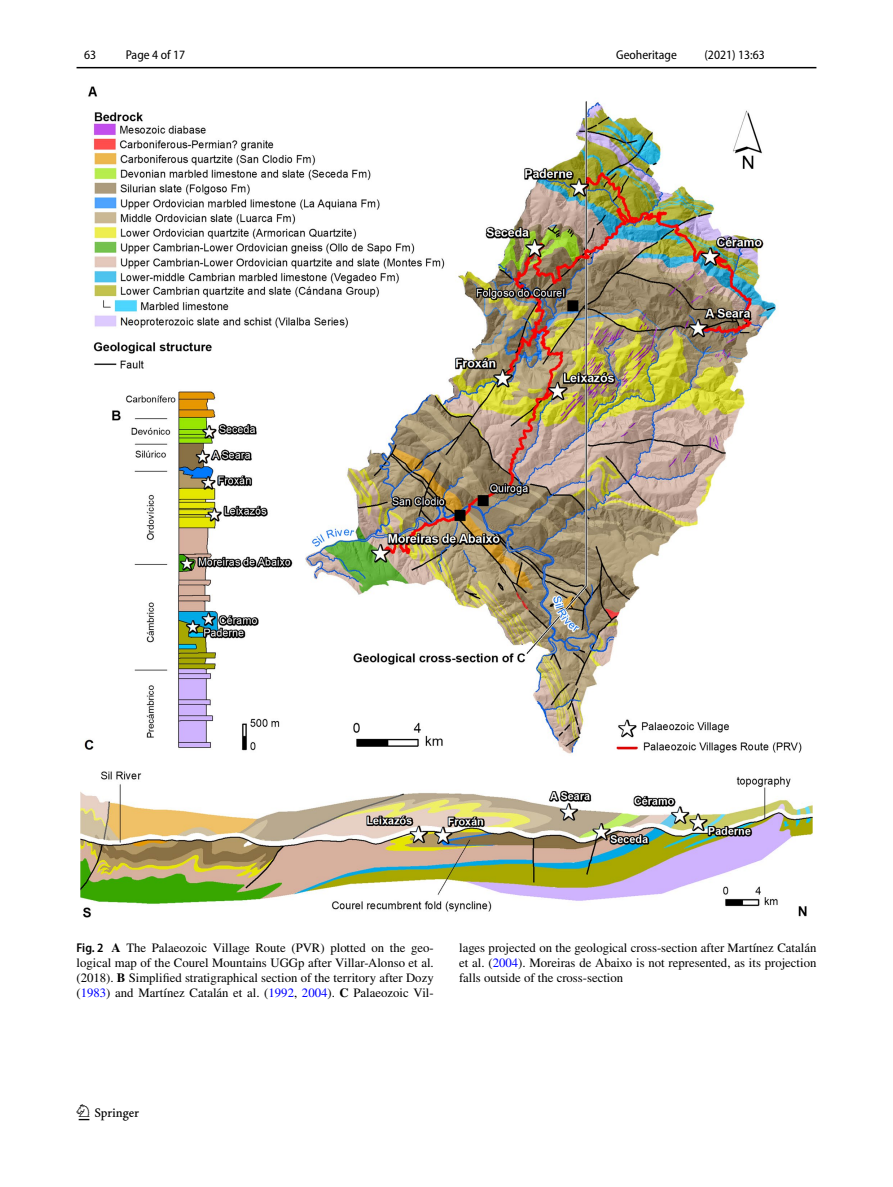
<style>
.page{position:relative;width:893px;height:1187px;background:#fff}
.page>*{position:absolute;margin:0;border:0;box-sizing:border-box;transform-origin:0 0}
.t1{font:22.5px "Springnew Regular 2";color:#000}
.t2{font:12.75px/15px "STIX";color:#000;text-align:justify}
.t3{font:semi-condensed 12.75px "Myriad Pro";color:#000}
.s1{font-family:"Myriad Pro";font-weight:600;font-stretch:semi-condensed}
.s2{font-weight:700}
.s3{color:#00f}
</style>
<div class="page">
<hr style="left:77px;top:67px;width:739px;height:1px;background:#000">
<img style="left:81px;top:87px;width:731px;height:830px">
<p class="t3" style="left:84px;top:48px;width:14px">63</p>
<p class="t3" style="left:126px;top:48px;width:61px">Page 4 of 17</p>
<p class="t3" style="left:616px;top:48px;width:62px">Geoheritage</p>
<p class="t3" style="left:704px;top:48px;width:62px">(2021) 13:63</p>
<p class="t2" style="left:77px;top:941px;width:359px"><span class="s1">Fig. 2</span> <span class="s2">A</span> The Palaeozoic Village Route (PVR) plotted on the geo&shy;logical map of the Courel Mountains UGGp after Villar-Alonso et al. (2018). <span class="s2">B</span> Simplified stratigraphical section of the territory after Dozy (<span class="s3">1983</span>) and Martínez Catalán et al. (<span class="s3">1992</span>, <span class="s3">2004</span>). <span class="s2">C</span> Palaeozoic Vil-</p>
<p class="t2" style="left:459px;top:941px;width:359px">lages projected on the geological cross-section after Martínez Catalán et al. (<span class="s3">2004</span>). Moreiras de Abaixo is not represented, as its projection falls outside of the cross-section</p>
<h1 class="t1" style="left:79px;top:1104px;width:62px">1 3</h1>
</div>
